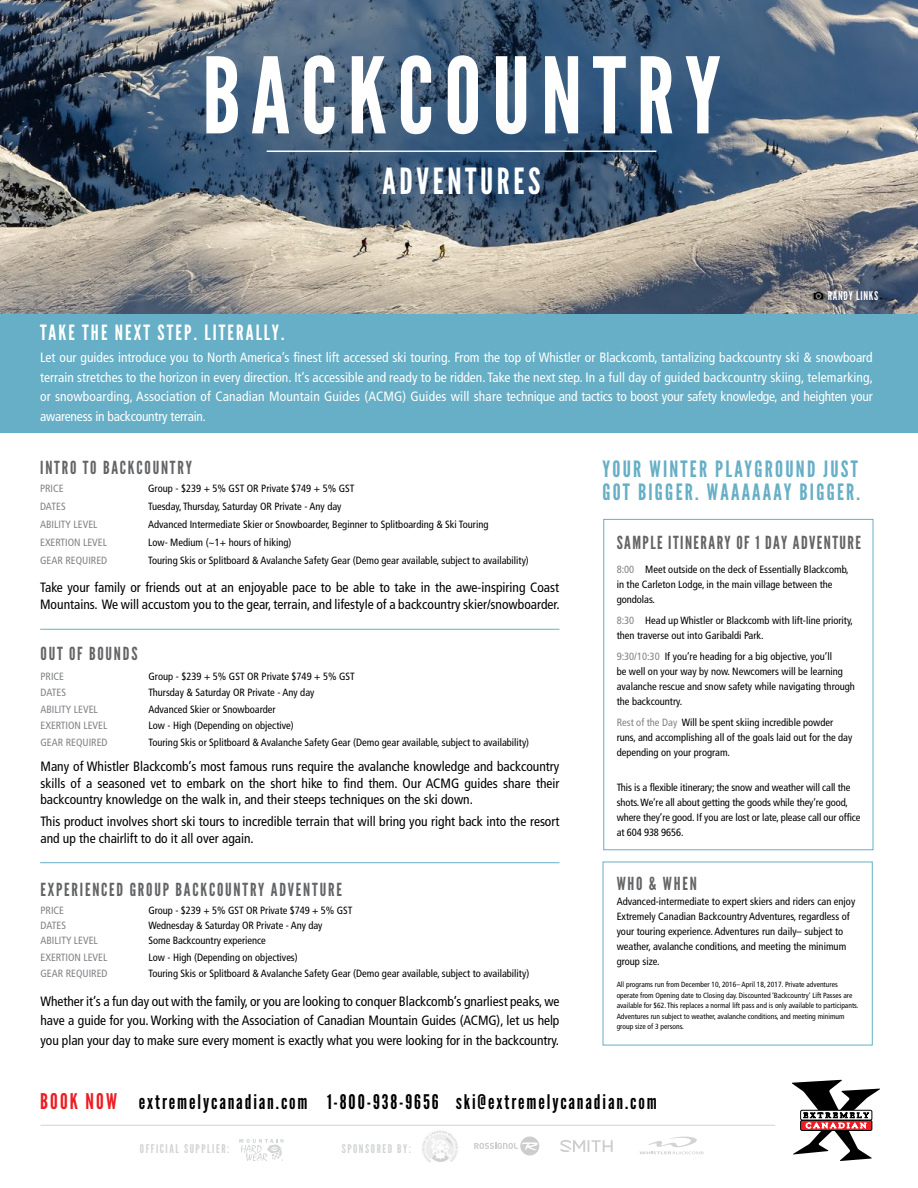
<style>
.page{position:relative;width:918px;height:1188px;background:#fff}
.page>*{position:absolute;margin:0;border:0;box-sizing:border-box;transform-origin:0 0}
.t1{font:105px "League Gothic";letter-spacing:.1em;color:#fff}
.t2{font:36px "League Gothic";letter-spacing:.1em;color:#fff}
.t3{font:22.5px/23.4px "League Gothic";letter-spacing:.1em;color:#66afc6}
.t4{font:21px "League Gothic";letter-spacing:.1em;color:#fff}
.t5{font:20.1px "League Gothic";letter-spacing:.095em;color:#000}
.t6{font:18px "League Gothic";letter-spacing:.1em;color:#636466}
.t7{font:18px "League Gothic";letter-spacing:.08em;color:#636466}
.t8{font:condensed 13.5px/16.5px "Frutiger LT Std";color:#000}
.t9{font:condensed 13.5px/19.5px "Frutiger LT Std";letter-spacing:-.015em;color:#fff;text-align:justify}
.t10{font:12px "League Gothic";letter-spacing:.13em;color:#d1d3d4}
.t11{font:12px "League Gothic";letter-spacing:.06em;color:#fff}
.t12{font:condensed 10.5px/15px "Frutiger LT Std";color:#000}
.t13{font:condensed 10.5px "Frutiger LT Std";color:#808285}
.t14{font:condensed 7.5px/10.5px "Frutiger LT Std";color:#000}
.s1{color:#808285}
.s2{font-size:21.6px;color:#ed1d24}
</style>
<div class="page">
<div style="left:603px;top:519px;width:270px;height:331px;border:1px solid #66afc6"></div>
<div style="left:0;top:313px;width:918px;height:120px;background:#66afc6"></div>
<img style="left:0;top:0;width:918px;height:313px">
<svg style="left:812px;top:290px;width:13px;height:10px"></svg>
<svg style="left:639px;top:1136px;width:65px;height:18px"></svg>
<svg style="left:474px;top:1136px;width:65px;height:20px"></svg>
<svg style="left:792px;top:1080px;width:88px;height:81px"></svg>
<hr style="left:40px;top:1125px;width:735px;height:1px;background:#d1d3d4">
<img style="left:421px;top:1129px;width:38px;height:38px;border-radius:19px">
<svg style="left:239px;top:1139px;width:45px;height:22px"></svg>
<div style="left:76px;top:0;width:766px;height:264px;background:#215e9e;opacity:.75"></div>
<div style="left:236px;top:106px;width:451px;height:90px;background:#000;opacity:.75"></div>
<hr style="left:267px;top:151px;width:389px;height:1px;background:#fff">
<div style="left:340px;top:123px;width:243px;height:114px;background:#215e9e;opacity:.75"></div>
<hr style="left:40px;top:629px;width:519px;height:1px;background:#66afc6">
<hr style="left:40px;top:862px;width:519px;height:1px;background:#66afc6">
<svg style="left:561px;top:1140px;width:52px;height:12px"></svg>
<h1 class="t1" style="left:202px;top:33px;width:520px">BACKCOUNTRY</h1>
<h2 class="t2" style="left:382px;top:160px;width:160px">ADVENTURES</h2>
<p class="t11" style="left:828px;top:289px;width:52px">RANDY LINKS</p>
<h3 class="t4" style="left:40px;top:320px;width:246px">TAKE THE NEXT STEP. LITERALLY.</h3>
<p class="t9" style="left:40px;top:348px;width:834px">Let our guides introduce you to North America’s finest lift accessed ski touring. From the top of Whistler or Blackcomb, tantalizing backcountry ski &amp; snowboard terrain stretches to the horizon in every direction. It’s accessible and ready to be ridden. Take the next step. In a full day of guided backcountry skiing, telemarking, or snowboarding, Association of Canadian Mountain Guides (ACMG) Guides will share technique and tactics to boost your safety knowledge, and heighten your awareness in backcountry terrain.</p>
<h3 class="t3" style="left:603px;top:457px;width:259px">YOUR WINTER PLAYGROUND JUST<br>GOT BIGGER. WAAAAAAY BIGGER.</h3>
<h3 class="t6" style="left:40px;top:457px;width:153px">INTRO TO BACKCOUNTRY</h3>
<p class="t13" style="left:40px;top:482px;width:25px">PRICE</p>
<p class="t12" style="left:148px;top:481px;width:208px">Group - $239 + 5% GST OR Private $749 + 5% GST</p>
<p class="t13" style="left:40px;top:500px;width:27px">DATES</p>
<p class="t12" style="left:148px;top:499px;width:195px">Tuesday, Thursday, Saturday OR Private - Any day</p>
<p class="t13" style="left:40px;top:518px;width:59px">ABILITY LEVEL</p>
<p class="t12" style="left:148px;top:517px;width:342px">Advanced Intermediate Skier or Snowboarder, Beginner to Splitboarding &amp; Ski Touring</p>
<p class="t13" style="left:40px;top:536px;width:68px">EXERTION LEVEL</p>
<p class="t12" style="left:148px;top:535px;width:145px">Low- Medium (~1+ hours of hiking)</p>
<p class="t13" style="left:40px;top:554px;width:69px">GEAR REQUIRED</p>
<p class="t12" style="left:148px;top:553px;width:382px">Touring Skis or Splitboard &amp; Avalanche Safety Gear (Demo gear available, subject to availability)</p>
<p class="t8" style="left:40px;top:579px;width:521px">Take your family or friends out at an enjoyable pace to be able to take in the awe-inspiring Coast<br>Mountains. We will accustom you to the gear, terrain, and lifestyle of a backcountry skier/snowboarder.</p>
<h3 class="t6" style="left:40px;top:643px;width:99px">OUT OF BOUNDS</h3>
<p class="t13" style="left:40px;top:670px;width:25px">PRICE</p>
<p class="t12" style="left:149px;top:669px;width:208px">Group - $239 + 5% GST OR Private $749 + 5% GST</p>
<p class="t13" style="left:40px;top:687px;width:27px">DATES</p>
<p class="t12" style="left:149px;top:685px;width:167px">Thursday &amp; Saturday OR Private - Any day</p>
<p class="t13" style="left:40px;top:703px;width:59px">ABILITY LEVEL</p>
<p class="t12" style="left:149px;top:702px;width:129px">Advanced Skier or Snowboarder</p>
<p class="t13" style="left:40px;top:720px;width:68px">EXERTION LEVEL</p>
<p class="t12" style="left:149px;top:718px;width:147px">Low - High (Depending on objective)</p>
<p class="t13" style="left:40px;top:736px;width:69px">GEAR REQUIRED</p>
<p class="t12" style="left:149px;top:735px;width:382px">Touring Skis or Splitboard &amp; Avalanche Safety Gear (Demo gear available, subject to availability)</p>
<p class="t8" style="left:40px;top:758px;width:521px;text-align:justify">Many of Whistler Blackcomb’s most famous runs require the avalanche knowledge and backcountry skills of a seasoned vet to embark on the short hike to find them. Our ACMG guides share their backcountry knowledge on the walk in, and their steeps techniques on the ski down.</p>
<p class="t8" style="left:40px;top:813px;width:520px">This product involves short ski tours to incredible terrain that will bring you right back into the resort and up the chairlift to do it all over again.</p>
<h3 class="t6" style="left:40px;top:879px;width:303px">EXPERIENCED GROUP BACKCOUNTRY ADVENTURE</h3>
<p class="t13" style="left:40px;top:904px;width:25px">PRICE</p>
<p class="t12" style="left:149px;top:903px;width:206px">Group - $239 + 5% GST OR Private $749 + 5% GST</p>
<p class="t13" style="left:41px;top:919px;width:27px">DATES</p>
<p class="t12" style="left:149px;top:918px;width:175px">Wednesday &amp; Saturday OR Private - Any day</p>
<p class="t13" style="left:41px;top:934px;width:59px">ABILITY LEVEL</p>
<p class="t12" style="left:149px;top:933px;width:119px">Some Backcountry experience</p>
<p class="t13" style="left:41px;top:951px;width:68px">EXERTION LEVEL</p>
<p class="t12" style="left:149px;top:950px;width:151px">Low - High (Depending on objectives)</p>
<p class="t13" style="left:41px;top:967px;width:69px">GEAR REQUIRED</p>
<p class="t12" style="left:149px;top:966px;width:382px">Touring Skis or Splitboard &amp; Avalanche Safety Gear (Demo gear available, subject to availability)</p>
<p class="t8" style="left:40px;top:991px;width:521px;line-height:19.5px;text-align:justify">Whether it’s a fun day out with the family, or you are looking to conquer Blackcomb’s gnarliest peaks, we have a guide for you. Working with the Association of Canadian Mountain Guides (ACMG), let us help you plan your day to make sure every moment is exactly what you were looking for in the backcountry.</p>
<h3 class="t7" style="left:617px;top:532px;width:246px">SAMPLE ITINERARY OF 1 DAY ADVENTURE</h3>
<p class="t12" style="left:617px;top:562px;width:234px"><span class="s1">8:00</span> Meet outside on the deck of Essentially Blackcomb, in the Carleton Lodge, in the main village between the gondolas.</p>
<p class="t12" style="left:617px;top:613px;width:238px"><span class="s1">8:30</span> Head up Whistler or Blackcomb with lift-line priority, then traverse out into Garibaldi Park.</p>
<p class="t12" style="left:617px;top:649px;width:240px"><span class="s1">9:30/10:30</span> If you’re heading for a big objective, you’ll<br>be well on your way by now. Newcomers will be learning avalanche rescue and snow safety while navigating through the backcountry.</p>
<p class="t12" style="left:617px;top:715px;width:237px"><span class="s1">Rest of the Day</span> Will be spent skiing incredible powder runs, and accomplishing all of the goals laid out for the day depending on your program.</p>
<p class="t12" style="left:617px;top:780px;width:245px">This is a flexible itinerary; the snow and weather will call the shots. We’re all about getting the goods while they’re good, where they’re good. If you are lost or late, please call our office at 604 938 9656.</p>
<h3 class="t6" style="left:617px;top:872px;width:82px">WHO &amp; WHEN</h3>
<p class="t12" style="left:617px;top:894px;width:240px">Advanced-intermediate to expert skiers and riders can enjoy Extremely Canadian Backcountry Adventures, regardless of your touring experience. Adventures run daily– subject to weather, avalanche conditions, and meeting the minimum group size.</p>
<p class="t14" style="left:617px;top:979px;width:243px">All programs run from December 10, 2016– April 18, 2017. Private adventures operate from Opening date to Closing day. Discounted ‘Backcountry’ Lift Passes are available for $62. This replaces a normal lift pass and is only available to participants.<br>Adventures run subject to weather, avalanche conditions, and meeting minimum group size of 3 persons.</p>
<h3 class="t5" style="left:40px;top:1090px;width:618px"><span class="s2">BOOK NOW</span> extremelycanadian.com 1-800-938-9656 ski@extremelycanadian.com</h3>
<p class="t10" style="left:140px;top:1142px;width:91px">OFFICIAL SUPPLIER:</p>
<p class="t10" style="left:342px;top:1142px;width:71px">SPONSORED BY:</p>
</div>
